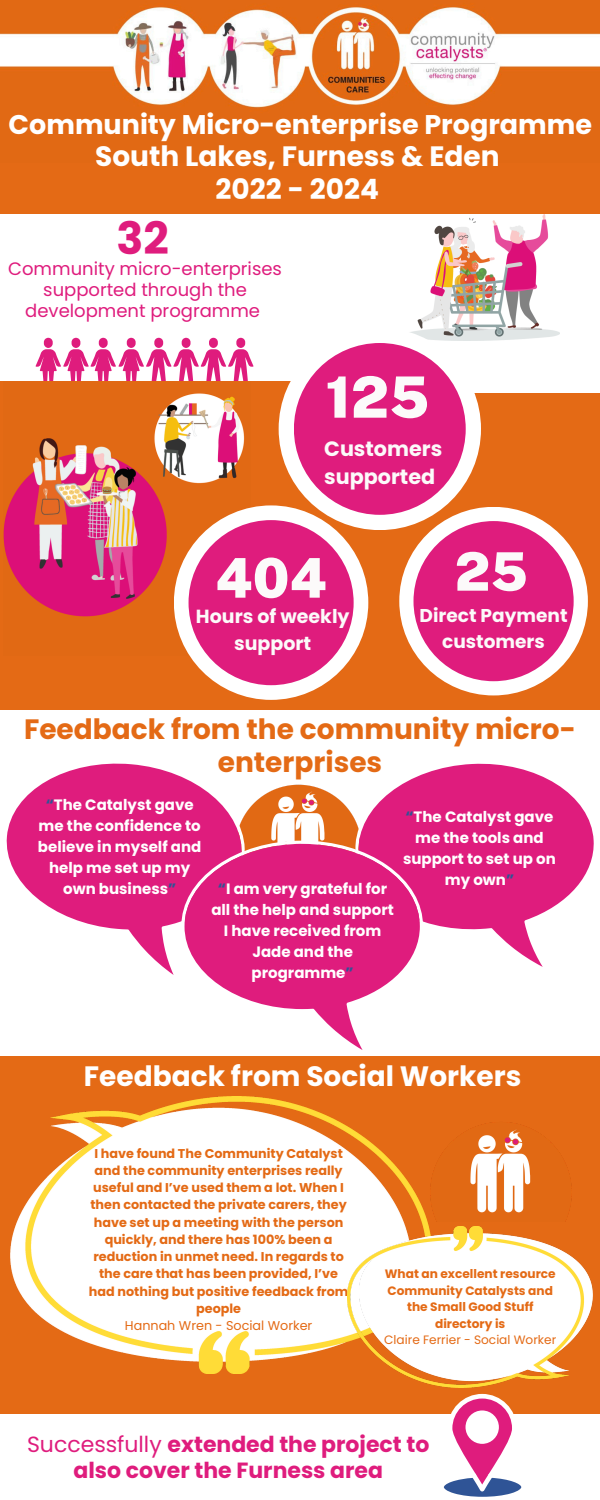
<style>
.page{position:relative;width:600px;height:1500px;background:#e46a15}
.page>*{position:absolute;margin:0;border:0;box-sizing:border-box;transform-origin:0 0}
.t1{font:900 57px "Public Sans";color:#fcfafa}
.t2{font:900 54.8px "Public Sans";color:#fcfafa}
.t3{font:900 53.1px "Public Sans";color:#fcfafa}
.t4{font:700 44.6px "Poppins";color:#df1c7d}
.t5{font:700 28px/33px "Poppins";color:#fff;text-align:center}
.t6{font:700 28px/33px "Poppins";color:#e46a15;text-align:center}
.t7{font:700 27px "Poppins";color:#fff}
.t8{font:700 22px/26.2px "Poppins";color:#df1c7d;text-align:center}
.t9{font:700 20.7px/28.5px "Poppins";color:#fcfafa}
.t10{font:700 19px/26.2px "Poppins";color:#fcfafa;text-align:center}
.t11{font:700 18.5px/25.8px "Poppins";color:#fcfafa;text-align:center}
.t12{font:18px/21px "Poppins";color:#df1c7d;text-align:center}
.t13{font:700 15px/21px "Poppins";color:#fff;text-align:center}
.t14{font:700 12.8px/17.2px "Poppins";color:#e46a15;text-align:center}
.t15{font:12.8px "Poppins";color:#e46a15}
.t16{font:700 12.1px/16.6px "Poppins";color:#e46a15;text-align:center}
.s1{color:#2f5496}
.s2{font-weight:400}
</style>
<div class="page">
<div style="left:0;top:214px;width:600px;height:179px;background:#fff"></div>
<div style="left:0;top:710px;width:600px;height:346px;background:#fff"></div>
<svg style="left:36px;top:338px;width:218px;height:44px"></svg>
<img style="left:0;top:5px;width:600px;height:103px">
<div style="left:0;top:382px;width:600px;height:113px;background:#e46a15"></div>
<div style="left:309px;top:226px;width:291px;height:167px;background:#fff"></div>
<img style="left:410px;top:214px;width:150px;height:127px">
<div style="left:0;top:1414px;width:600px;height:86px;background:#fff"></div>
<img style="left:10px;top:1096px;width:414px;height:278px">
<img style="left:424px;top:1122px;width:148px;height:105px">
<div style="left:436px;top:1222px;width:143px;height:39px;background:#e46a15"></div>
<img style="left:348px;top:1227px;width:245px;height:161px">
<svg style="left:443px;top:1394px;width:79px;height:103px"></svg>
<div style="left:399px;top:507px;width:189px;height:188px;background:#fff;border-radius:50%"></div>
<div style="left:414px;top:521px;width:160px;height:160px;background:#df1c7d;border-radius:50%"></div>
<div style="left:279px;top:328px;width:202px;height:202px;background:#fff;border-radius:50%"></div>
<div style="left:294px;top:343px;width:172px;height:172px;background:#df1c7d;border-radius:50%"></div>
<img style="left:252px;top:784px;width:99px;height:57px">
<svg style="left:6px;top:763px;width:243px;height:212px;fill:#df1c7d"></svg>
<svg style="left:354px;top:763px;width:240px;height:204px;fill:#df1c7d"></svg>
<svg style="left:181px;top:841px;width:242px;height:134px;fill:#df1c7d"></svg>
<svg style="left:185px;top:844px;width:235px;height:206px;fill:#df1c7d"></svg>
<img style="left:3px;top:393px;width:242px;height:263px">
<div style="left:174px;top:505px;width:194px;height:195px;background:#fff;border-radius:50%"></div>
<div style="left:189px;top:520px;width:165px;height:165px;background:#df1c7d;border-radius:50%"></div>
<h2 class="t7" style="left:9px;top:106px;width:585px">Community Micro-enterprise Programme</h2>
<h2 class="t5" style="left:95px;top:140px;width:406px">South Lakes, Furness &amp; Eden<br>2022 - 2024</h2>
<p class="t4" style="left:117px;top:207px;width:54px">32</p>
<p class="t12" style="left:8px;top:258px;width:275px">Community micro-enterprises supported through the development programme</p>
<h1 class="t1" style="left:325px;top:364px;width:105px">125</h1>
<h5 class="t9" style="left:324px;top:434px;width:120px">Customers supported</h5>
<p class="t2" style="left:215px;top:546px;width:113px">404</p>
<p class="t10" style="left:196px;top:604px;width:155px">Hours of weekly support</p>
<h3 class="t3" style="left:455px;top:540px;width:75px">25</h3>
<p class="t11" style="left:420px;top:603px;width:149px">Direct Payment customers</p>
<p class="t6" style="left:24px;top:713px;width:553px">Feedback from the community micro&shy;enterprises</p>
<h2 class="t13" style="left:403px;top:806px;width:154px"><span class="s1">“</span>The Catalyst gave me the tools and support to set up on my own<span class="s1">”</span></h2>
<p class="t13" style="left:38px;top:794px;width:165px"><span class="s1">“</span>The Catalyst gave me the confidence to believe in myself and help me set up my own business<span class="s1">”</span></p>
<p class="t13" style="left:211px;top:878px;width:184px"><span class="s1">“</span>I am very grateful for all the help and support<br>I have received from<br>Jade and the programme<span class="s1">”</span></p>
<p class="t5" style="left:84px;top:1060px;width:439px">Feedback from Social Workers</p>
<h6 class="t14" style="left:89px;top:1144px;width:261px">I have found The Community Catalyst and the community enterprises really useful and I’ve used them a lot. When I then contacted the private carers, they have set up a meeting with the person quickly, and there has 100% been a reduction in unmet need. In regards to the care that has been provided, I’ve had nothing but positive feedback from people</h6>
<p class="t15" style="left:125px;top:1317px;width:189px">Hannah Wren - Social Worker</p>
<h1 class="t16" style="left:384px;top:1265px;width:173px">What an excellent resource<br>Community Catalysts and the Small Good Stuff directory is<br><span class="s2">Claire Ferrier - Social Worker</span></h1>
<p class="t8" style="left:27px;top:1431px;width:404px"><span class="s2">Successfully</span> extended the project to also cover the Furness area</p>
</div>
